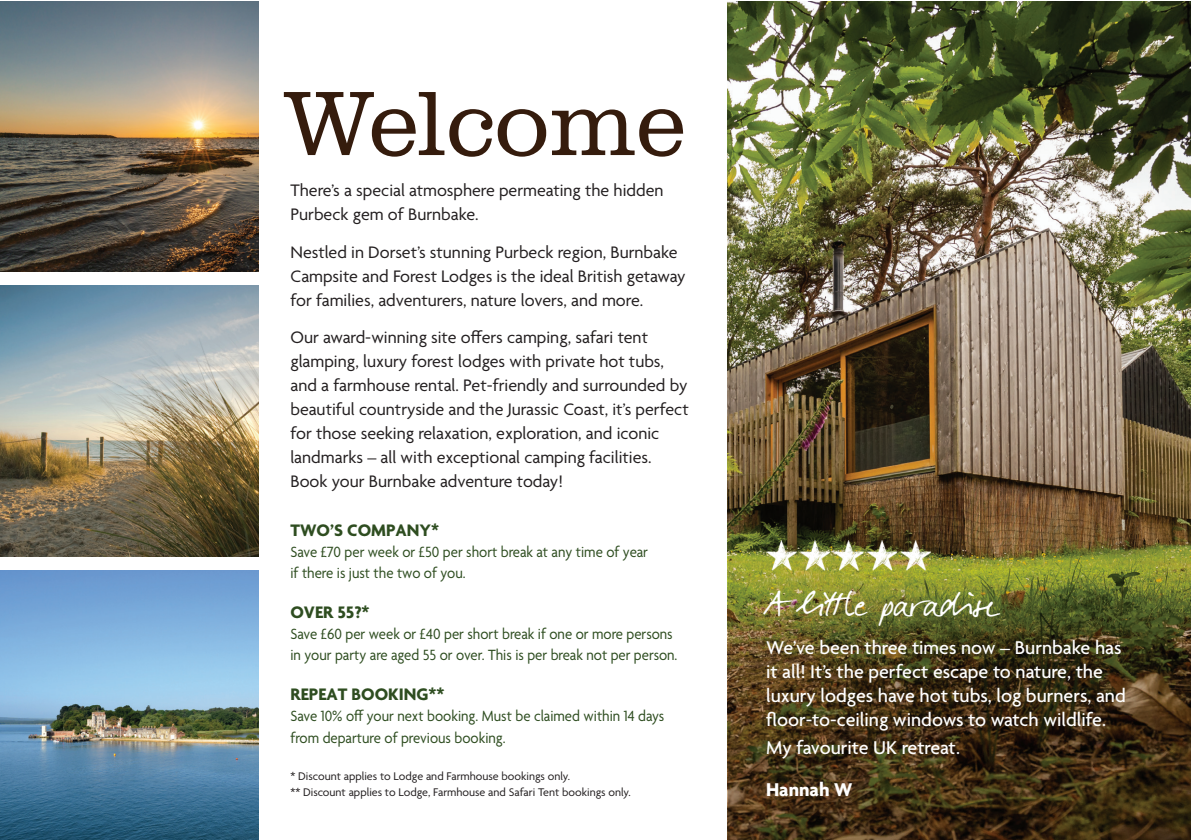
<style>
.page{position:relative;width:1191px;height:840px;background:#fff}
.page>*{position:absolute;margin:0;border:0;box-sizing:border-box;transform-origin:0 0}
.t1{font:300 94.4px "Clarendon URW";color:#351c0d}
.t2{font:46.6px "Darkwoman";color:#fff}
.t3{font:500 20px/24px "Agenda";color:#fff}
.t4{font:700 20px "Agenda";color:#fff}
.t5{font:18px/24px "Agenda";color:#231f20}
.t6{font:700 18px "Agenda";color:#2e4d20}
.t7{font:16px/21px "Agenda";color:#2e4d20;scale:.92 1}
.t8{font:12px "Agenda";color:#231f20}
</style>
<div class="page">
<img style="left:727px;top:1px;width:464px;height:838px">
<img style="left:728px;top:380px;width:463px;height:459px">
<img style="left:0;top:1px;width:259px;height:270px">
<img style="left:0;top:286px;width:259px;height:269px">
<img style="left:0;top:570px;width:259px;height:269px">
<img style="left:766px;top:540px;width:164px;height:30px">
<p class="t1" style="left:284px;top:58px;width:404px">Welcome</p>
<p class="t5" style="left:290px;top:179px;width:375px">There’s a special atmosphere permeating the hidden<br>Purbeck gem of Burnbake.</p>
<p class="t5" style="left:290px;top:241px;width:397px">Nestled in Dorset’s stunning Purbeck region, Burnbake<br>Campsite and Forest Lodges is the ideal British getaway for families, adventurers, nature lovers, and more.</p>
<p class="t5" style="left:290px;top:326px;width:400px">Our award-winning site offers camping, safari tent glamping, luxury forest lodges with private hot tubs, and a farmhouse rental. Pet-friendly and surrounded by beautiful countryside and the Jurassic Coast, it’s perfect for those seeking relaxation, exploration, and iconic landmarks – all with exceptional camping facilities.<br>Book your Burnbake adventure today!</p>
<p class="t6" style="left:290px;top:520px;width:150px">TWO’S COMPANY*</p>
<p class="t7" style="left:290px;top:542px;width:390px">Save £70 per week or £50 per short break at any time of year if there is just the two of you.</p>
<p class="t6" style="left:290px;top:602px;width:81px">OVER 55?*</p>
<p class="t7" style="left:290px;top:624px;width:422px">Save £60 per week or £40 per short break if one or more persons in your party are aged 55 or over. This is per break not per person.</p>
<p class="t6" style="left:290px;top:684px;width:155px">REPEAT BOOKING**</p>
<p class="t7" style="left:290px;top:706px;width:408px">Save 10% off your next booking. Must be claimed within 14 days from departure of previous booking.</p>
<p class="t8" style="left:290px;top:768px;width:281px">* Discount applies to Lodge and Farmhouse bookings only.</p>
<p class="t8" style="left:290px;top:784px;width:342px">** Discount applies to Lodge, Farmhouse and Safari Tent bookings only.</p>
<p class="t2" style="left:766px;top:572px;width:237px">A little paradise</p>
<p class="t3" style="left:766px;top:636px;width:361px">We’ve been three times now – Burnbake has it all! It’s the perfect escape to nature, the luxury lodges have hot tubs, log burners, and floor-to-ceiling windows to watch wildlife.</p>
<p class="t3" style="left:766px;top:736px;width:195px">My favourite UK retreat.</p>
<p class="t4" style="left:766px;top:778px;width:88px">Hannah W</p>
</div>
